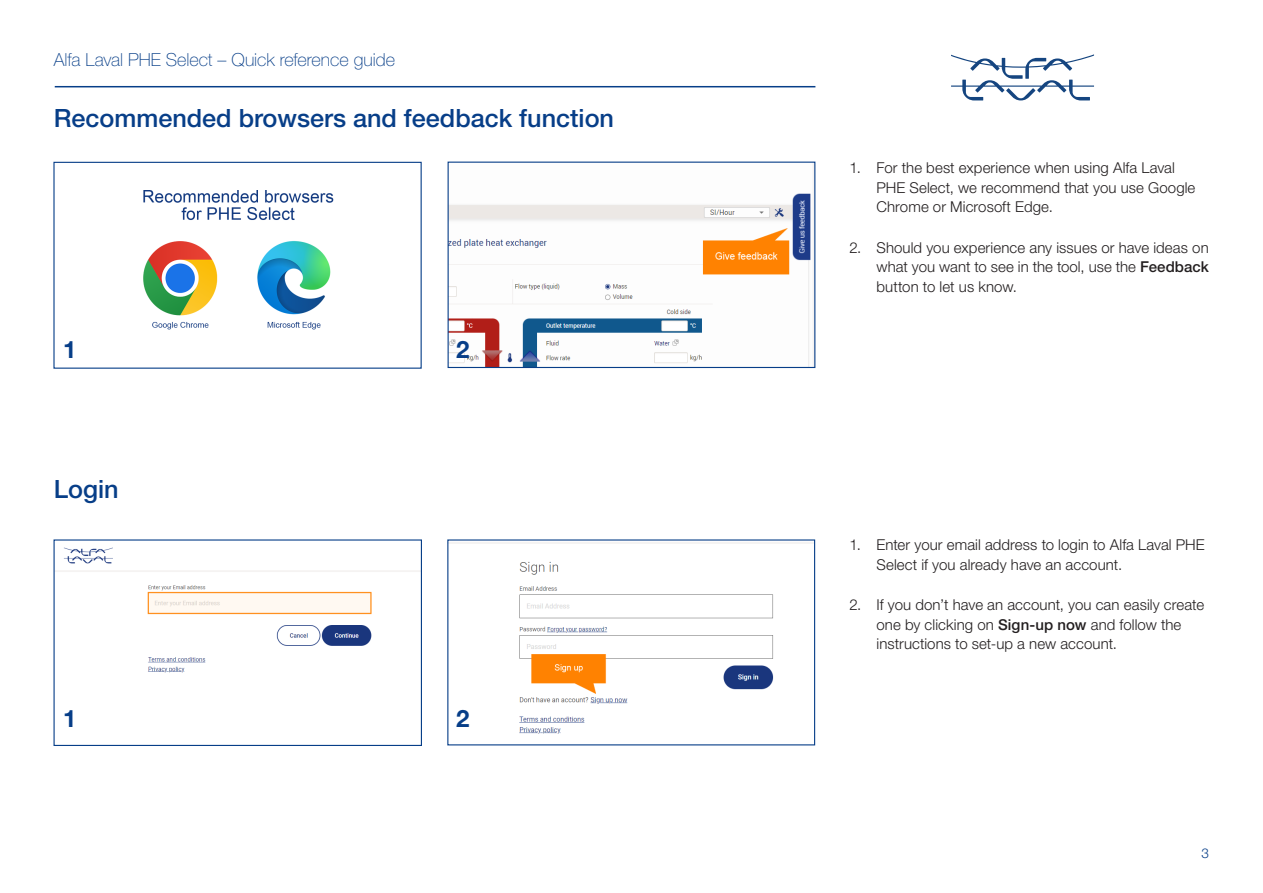
<style>
.page{position:relative;width:1263px;height:893px;background:#fff}
.page>*{position:absolute;margin:0;border:0;box-sizing:border-box;transform-origin:0 0}
.t1{font:500 25.2px "Helvetica Neue LT Std";color:#073e88}
.t2{font:700 24px "Helvetica Neue LT Std";color:#073e88}
.t3{font:100 18px "Helvetica Neue LT Std";letter-spacing:-.005em;color:#073e88}
.t4{font:300 15px/19.5px "Helvetica Neue LT Std";letter-spacing:.005em;color:#231f20}
.t5{font:300 13.5px "Helvetica Neue LT Std";color:#073e88}
.s1{font-weight:500}
</style>
<div class="page">
<svg style="left:951px;top:54px;width:143px;height:46px"></svg>
<img style="left:143px;top:190px;width:191px;height:140px">
<div style="left:53px;top:162px;width:369px;height:207px;border:1px solid #073e88"></div>
<img style="left:450px;top:193px;width:361px;height:173px">
<div style="left:448px;top:162px;width:367px;height:206px;border:1px solid #073e88"></div>
<img style="left:56px;top:547px;width:364px;height:126px">
<div style="left:54px;top:539px;width:368px;height:207px;border:1px solid #073e88"></div>
<img style="left:449px;top:542px;width:364px;height:192px">
<hr style="left:55px;top:86px;width:760px;height:1px;background:#073e88">
<p class="t3" style="left:54px;top:50px;width:343px">Alfa Laval PHE Select – Quick reference guide</p>
<p class="t1" style="left:54px;top:103px;width:562px">Recommended browsers and feedback function</p>
<p class="t2" style="left:63px;top:335px;width:15px">1</p>
<p class="t1" style="left:54px;top:473px;width:66px">Login</p>
<p class="t2" style="left:63px;top:703px;width:15px">1</p>
<p class="t2" style="left:456px;top:335px;width:15px">2</p>
<p class="t2" style="left:456px;top:703px;width:15px">2</p>
<p class="t4" style="left:876px;top:158px;width:320px;text-indent:-27px">1. For the best experience when using Alfa Laval<br>PHE Select, we recommend that you use Google<br>Chrome or Microsoft Edge.</p>
<p class="t4" style="left:876px;top:237px;width:334px;text-align:justify;text-indent:-27px">2. Should you experience any issues or have ideas on what you want to see in the tool, use the <span class="s1">Feedback </span>button to let us know.</p>
<p class="t4" style="left:876px;top:535px;width:330px;text-indent:-27px">1. Enter your email address to login to Alfa Laval PHE<br>Select if you already have an account.</p>
<p class="t4" style="left:876px;top:595px;width:329px;text-indent:-27px">2. If you don’t have an account, you can easily create one by clicking on <span class="s1">Sign-up now</span> and follow the instructions to set-up a new account.</p>
<p class="t5" style="left:1201px;top:845px;width:9px">3</p>
</div>
